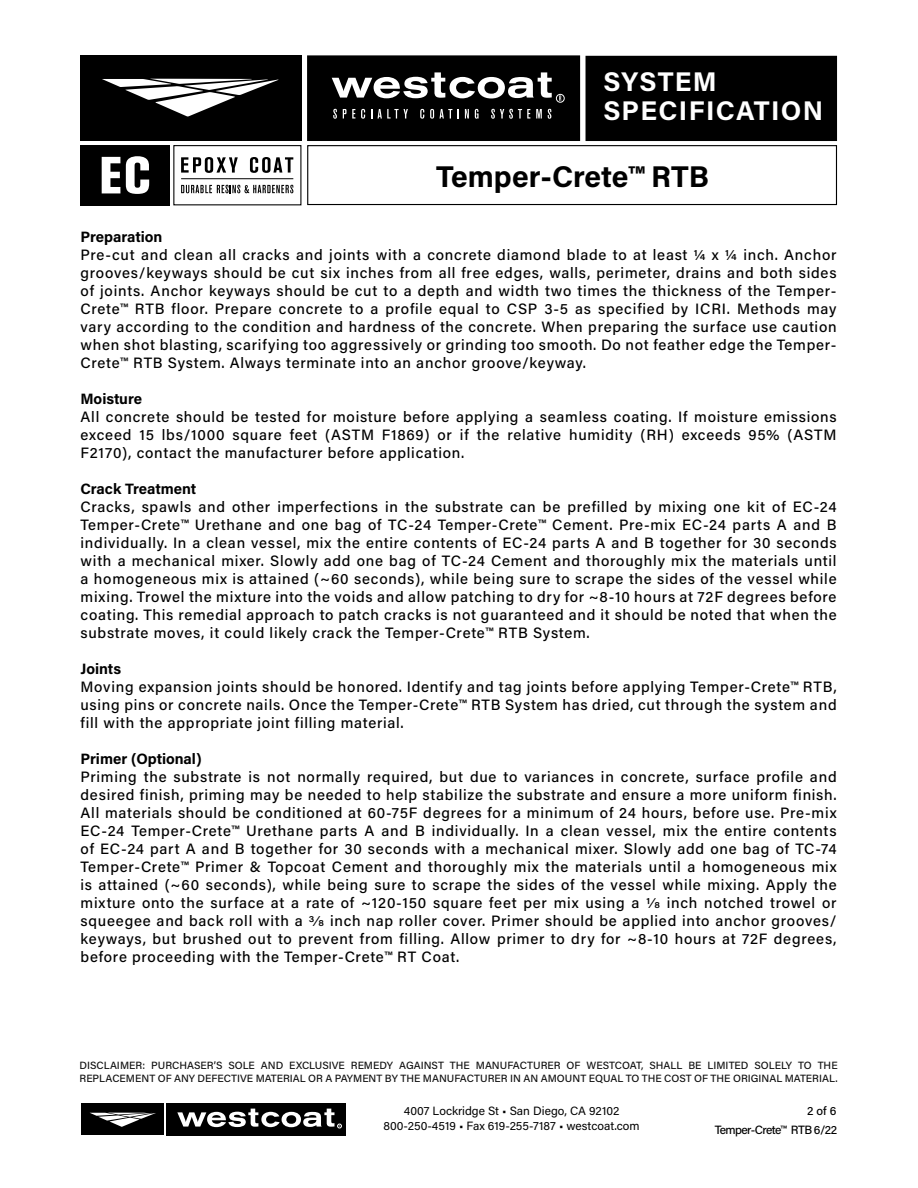
<style>
.page{position:relative;width:918px;height:1188px;background:#fff}
.page>*{position:absolute;margin:0;border:0;box-sizing:border-box;transform-origin:0 0}
.t1{font:700 30px "Acumin Pro";color:#000}
.t2{font:700 27px/28.5px "Acumin Pro";letter-spacing:.05em;color:#fff}
.t3{font:500 15px/18px "Acumin Pro";letter-spacing:.05em;color:#000;text-align:justify}
.t4{font:700 15px "Acumin Pro";letter-spacing:-.005em;color:#000}
.t5{font:12px "Acumin Pro";color:#000}
.t6{font:500 12px "Acumin Pro";letter-spacing:-.05em;color:#000}
.t7{font:500 10.5px/12.6px "Acumin Pro";color:#0f0f0f}
.t8{font:3px "Myriad";color:#fff}
</style>
<div class="page">
<div style="left:81px;top:1104px;width:83px;height:31px;background:#000"></div>
<svg style="left:90px;top:1113px;width:66px;height:14px"></svg>
<div style="left:166px;top:1104px;width:180px;height:31px;background:#000"></div>
<svg style="left:177px;top:1109px;width:165px;height:19px"></svg>
<div style="left:587px;top:57px;width:249px;height:83px;background:#000"></div>
<div style="left:586px;top:56px;width:251px;height:85px;border:3px solid #000"></div>
<div style="left:307px;top:145px;width:530px;height:60px;border:1px solid #000"></div>
<div style="left:80px;top:55px;width:221px;height:86px;background:#000"></div>
<svg style="left:102px;top:79px;width:177px;height:38px"></svg>
<div style="left:307px;top:55px;width:273px;height:86px;background:#000;border:2px solid #000"></div>
<svg style="left:333px;top:109px;width:4px;height:10px"></svg>
<svg style="left:343px;top:109px;width:3px;height:10px"></svg>
<svg style="left:352px;top:109px;width:3px;height:10px"></svg>
<svg style="left:361px;top:109px;width:4px;height:10px"></svg>
<svg style="left:378px;top:109px;width:30px;height:10px"></svg>
<svg style="left:420px;top:109px;width:4px;height:10px"></svg>
<svg style="left:430px;top:109px;width:4px;height:10px"></svg>
<svg style="left:440px;top:109px;width:12px;height:10px"></svg>
<svg style="left:465px;top:109px;width:4px;height:10px"></svg>
<svg style="left:475px;top:109px;width:4px;height:10px"></svg>
<svg style="left:491px;top:109px;width:39px;height:10px"></svg>
<svg style="left:536px;top:109px;width:6px;height:10px"></svg>
<svg style="left:548px;top:109px;width:3px;height:10px"></svg>
<svg style="left:332px;top:72px;width:233px;height:31px"></svg>
<div style="left:173px;top:145px;width:128px;height:60px;border:1px solid #000"></div>
<div style="left:80px;top:145px;width:90px;height:60px;background:#000"></div>
<svg style="left:102px;top:157px;width:18px;height:36px"></svg>
<svg style="left:126px;top:156px;width:23px;height:38px"></svg>
<svg style="left:181px;top:157px;width:57px;height:16px"></svg>
<svg style="left:250px;top:157px;width:43px;height:16px"></svg>
<svg style="left:181px;top:185px;width:112px;height:8px"></svg>
<hr style="left:181px;top:178px;width:112px;height:1px;background:#000">
<h2 class="t2" style="left:604px;top:66px;width:221px">SYSTEM<br>SPECIFICATION</h2>
<h1 class="t1" style="left:436px;top:156px;width:275px">Temper-Crete™ RTB</h1>
<p class="t4" style="left:81px;top:226px;width:83px">Preparation</p>
<p class="t3" style="left:81px;top:245px;width:758px">Pre-cut and clean all cracks and joints with a concrete diamond blade to at least ¼ x ¼ inch. Anchor grooves/keyways should be cut six inches from all free edges, walls, perimeter, drains and both sides of joints. Anchor keyways should be cut to a depth and width two times the thickness of the Temper-Crete™ RTB floor. Prepare concrete to a profile equal to CSP 3-5 as specified by ICRI. Methods may vary according to the condition and hardness of the concrete. When preparing the surface use caution when shot blasting, scarifying too aggressively or grinding too smooth. Do not feather edge the Temper-Crete™ RTB System. Always terminate into an anchor groove/keyway.</p>
<p class="t4" style="left:81px;top:388px;width:63px">Moisture</p>
<p class="t3" style="left:81px;top:407px;width:758px">All concrete should be tested for moisture before applying a seamless coating. If moisture emissions exceed 15 lbs/1000 square feet (ASTM F1869) or if the relative humidity (RH) exceeds 95% (ASTM F2170), contact the manufacturer before application.</p>
<p class="t4" style="left:81px;top:478px;width:117px">Crack Treatment</p>
<p class="t3" style="left:81px;top:497px;width:758px">Cracks, spawls and other imperfections in the substrate can be prefilled by mixing one kit of EC-24<br>Temper-Crete™ Urethane and one bag of TC-24 Temper-Crete™ Cement. Pre-mix EC-24 parts A and B individually. In a clean vessel, mix the entire contents of EC-24 parts A and B together for 30 seconds with a mechanical mixer. Slowly add one bag of TC-24 Cement and thoroughly mix the materials until a homogeneous mix is attained (~60 seconds), while being sure to scrape the sides of the vessel while mixing. Trowel the mixture into the voids and allow patching to dry for ~8-10 hours at 72F degrees before coating. This remedial approach to patch cracks is not guaranteed and it should be noted that when the substrate moves, it could likely crack the Temper-Crete™ RTB System.</p>
<p class="t4" style="left:81px;top:658px;width:42px">Joints</p>
<p class="t3" style="left:81px;top:677px;width:758px">Moving expansion joints should be honored. Identify and tag joints before applying Temper-Crete™ RTB, using pins or concrete nails. Once the Temper-Crete™ RTB System has dried, cut through the system and fill with the appropriate joint filling material.</p>
<p class="t4" style="left:81px;top:748px;width:123px">Primer (Optional)</p>
<p class="t3" style="left:81px;top:767px;width:758px">Priming the substrate is not normally required, but due to variances in concrete, surface profile and desired finish, priming may be needed to help stabilize the substrate and ensure a more uniform finish.<br>All materials should be conditioned at 60-75F degrees for a minimum of 24 hours, before use. Pre-mix EC-24 Temper-Crete™ Urethane parts A and B individually. In a clean vessel, mix the entire contents of EC-24 part A and B together for 30 seconds with a mechanical mixer. Slowly add one bag of TC-74<br>Temper-Crete™ Primer &amp; Topcoat Cement and thoroughly mix the materials until a homogeneous mix is attained (~60 seconds), while being sure to scrape the sides of the vessel while mixing. Apply the mixture onto the surface at a rate of ~120-150 square feet per mix using a 1/8 inch notched trowel or squeegee and back roll with a 3/8 inch nap roller cover. Primer should be applied into anchor grooves/ keyways, but brushed out to prevent from filling. Allow primer to dry for ~8-10 hours at 72F degrees, before proceeding with the Temper-Crete™ RT Coat.</p>
<p class="t7" style="left:80px;top:1059px;width:760px">DISCLAIMER: PURCHASER’S SOLE AND EXCLUSIVE REMEDY AGAINST THE MANUFACTURER OF WESTCOAT, SHALL BE LIMITED SOLELY TO THE<br>REPLACEMENT OF ANY DEFECTIVE MATERIAL OR A PAYMENT BY THE MANUFACTURER IN AN AMOUNT EQUAL TO THE COST OF THE ORIGINAL MATERIAL.</p>
<p class="t8" style="left:339px;top:1125px;width:3px">R</p>
<p class="t5" style="left:404px;top:1103px;width:217px">4007 Lockridge St • San Diego, CA 92102</p>
<p class="t6" style="left:807px;top:1103px;width:31px">2 of 6</p>
<p class="t5" style="left:384px;top:1117px;width:258px">800-250-4519 • Fax 619-255-7187 • westcoat.com</p>
<p class="t6" style="left:715px;top:1122px;width:124px">Temper-Crete™ RTB 6/22</p>
</div>
